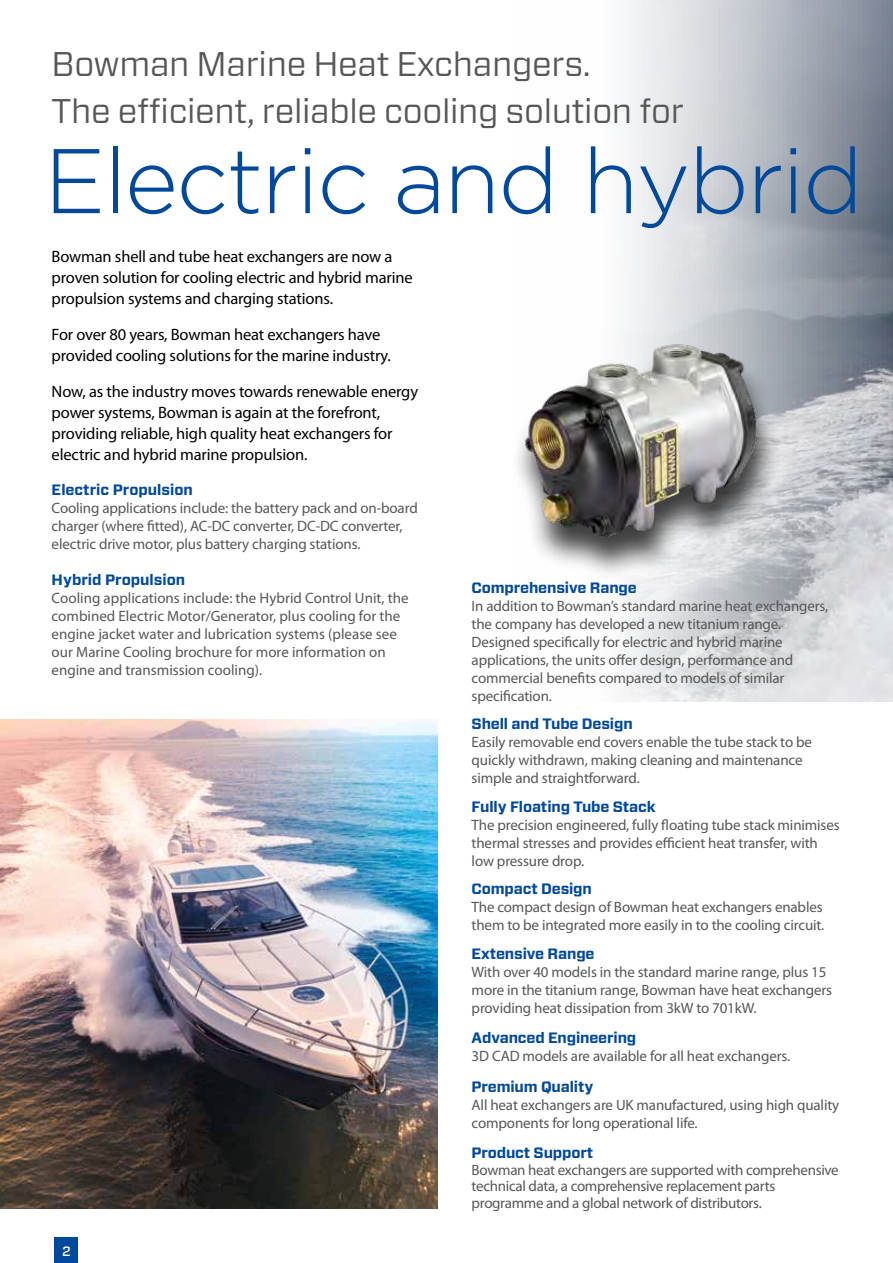
<style>
.page{position:relative;width:893px;height:1263px;background:#fff}
.page>*{position:absolute;margin:0;border:0;box-sizing:border-box;transform-origin:0 0}
.t1{font:300 91.5px "Gotham";letter-spacing:-.02em;color:#00489a}
.t2{font:34.2px/47.8px "Forza";letter-spacing:-.01em;color:#575756}
.t3{font:16.5px/21px "Myriad Pro";letter-spacing:-.01em;color:#000}
.t4{font:15px/18px "Myriad Pro";letter-spacing:-.01em;color:#575756}
.t5{font:700 15px "Forza";letter-spacing:-.01em;color:#00489a}
.t6{font:300 13.5px "Gotham";color:#fff}
</style>
<div class="page">
<img style="left:624px;top:0;width:269px;height:702px">
<div style="left:54px;top:1237px;width:23px;height:26px;background:#00489a"></div>
<img style="left:809px;top:273px;width:84px;height:429px">
<div style="left:510px;top:347px;width:272px;height:234px;background:#000;opacity:.75"></div>
<img style="left:510px;top:327px;width:279px;height:231px">
<img style="left:0;top:719px;width:438px;height:489px">
<h2 class="t2" style="left:52px;top:39px;width:634px">Bowman Marine Heat Exchangers.<br>The efficient, reliable cooling solution for</h2>
<h1 class="t1" style="left:44px;top:131px;width:821px">Electric and hybrid</h1>
<p class="t3" style="left:52px;top:246px;width:363px">Bowman shell and tube heat exchangers are now a proven solution for cooling electric and hybrid marine propulsion systems and charging stations.</p>
<p class="t3" style="left:52px;top:324px;width:341px">For over 80 years, Bowman heat exchangers have provided cooling solutions for the marine industry.</p>
<p class="t3" style="left:52px;top:381px;width:368px">Now, as the industry moves towards renewable energy power systems, Bowman is again at the forefront, providing reliable, high quality heat exchangers for electric and hybrid marine propulsion.</p>
<p class="t5" style="left:52px;top:479px;width:143px">Electric Propulsion</p>
<p class="t4" style="left:52px;top:498px;width:368px">Cooling applications include: the battery pack and on-board charger (where fitted), AC-DC converter, DC-DC converter, electric drive motor, plus battery charging stations.</p>
<p class="t5" style="left:52px;top:569px;width:135px">Hybrid Propulsion</p>
<p class="t4" style="left:52px;top:588px;width:358px">Cooling applications include: the Hybrid Control Unit, the combined Electric Motor/Generator, plus cooling for the engine jacket water and lubrication systems (please see our Marine Cooling brochure for more information on engine and transmission cooling).</p>
<p class="t6" style="left:62px;top:1243px;width:9px">2</p>
<p class="t5" style="left:472px;top:578px;width:167px">Comprehensive Range</p>
<p class="t4" style="left:472px;top:597px;width:358px">In addition to Bowman’s standard marine heat exchangers, the company has developed a new titanium range.<br>Designed specifically for electric and hybrid marine applications, the units offer design, performance and commercial benefits compared to models of similar specification.</p>
<p class="t5" style="left:472px;top:714px;width:163px">Shell and Tube Design</p>
<p class="t4" style="left:472px;top:733px;width:342px">Easily removable end covers enable the tube stack to be quickly withdrawn, making cleaning and maintenance simple and straightforward.</p>
<p class="t5" style="left:472px;top:797px;width:185px">Fully Floating Tube Stack</p>
<p class="t4" style="left:472px;top:816px;width:369px">The precision engineered, fully floating tube stack minimises thermal stresses and provides efficient heat transfer, with low pressure drop.</p>
<p class="t5" style="left:472px;top:879px;width:122px">Compact Design</p>
<p class="t4" style="left:472px;top:898px;width:354px">The compact design of Bowman heat exchangers enables them to be integrated more easily in to the cooling circuit.</p>
<p class="t5" style="left:472px;top:944px;width:124px">Extensive Range</p>
<p class="t4" style="left:472px;top:963px;width:362px">With over 40 models in the standard marine range, plus 15 more in the titanium range, Bowman have heat exchangers providing heat dissipation from 3kW to 701kW.</p>
<p class="t5" style="left:472px;top:1028px;width:166px">Advanced Engineering</p>
<p class="t4" style="left:472px;top:1047px;width:320px">3D CAD models are available for all heat exchangers.</p>
<p class="t5" style="left:472px;top:1077px;width:123px">Premium Quality</p>
<p class="t4" style="left:472px;top:1096px;width:369px">All heat exchangers are UK manufactured, using high quality components for long operational life.</p>
<p class="t5" style="left:472px;top:1143px;width:123px">Product Support</p>
<p class="t4" style="left:472px;top:1161px;width:369px;line-height:16.5px">Bowman heat exchangers are supported with comprehensive technical data, a comprehensive replacement parts programme and a global network of distributors.</p>
</div>
